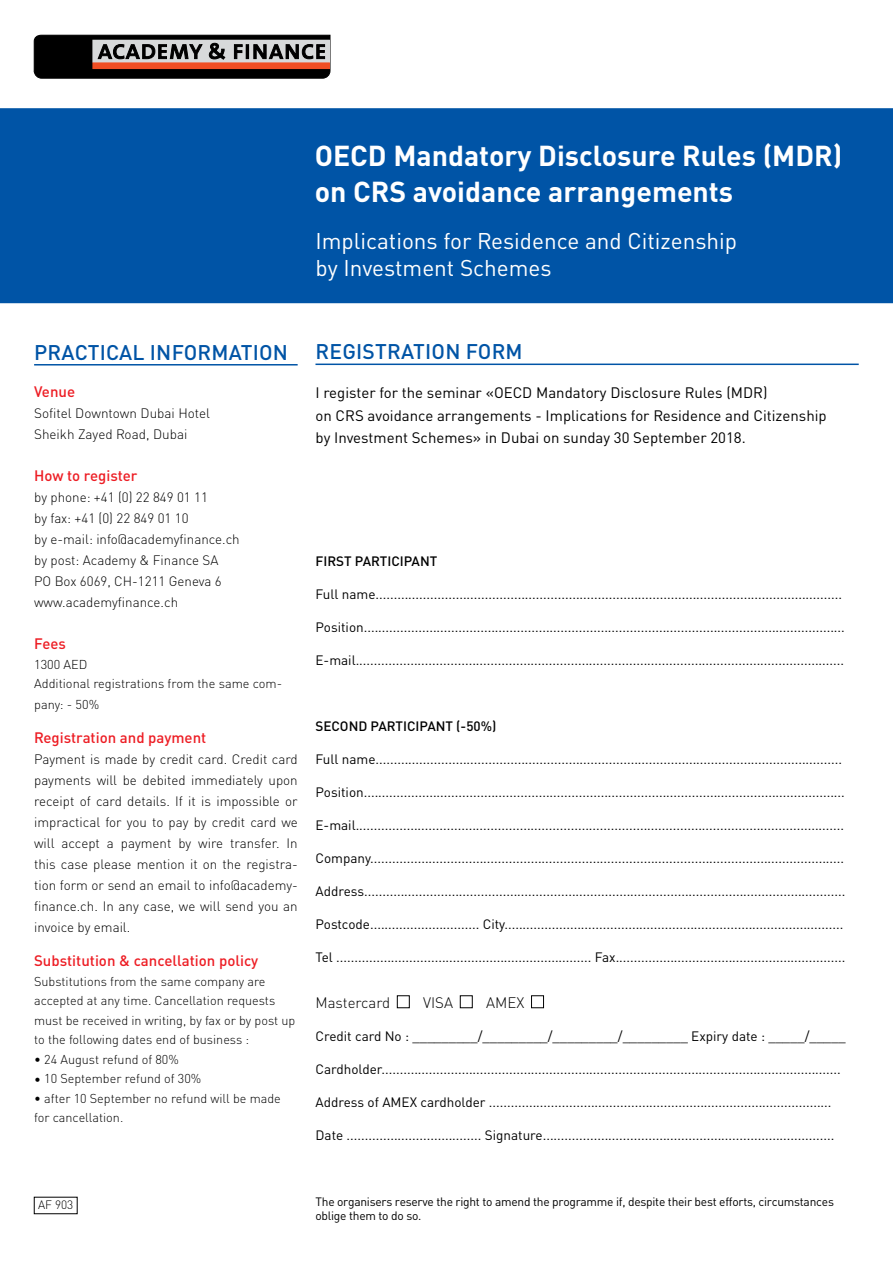
<style>
.page{position:relative;width:893px;height:1263px;background:#fff}
.page>*{position:absolute;margin:0;border:0;box-sizing:border-box;transform-origin:0 0}
.t1{font:700 28.5px/36px "DIN Pro";color:#fff}
.t2{font:22.5px/27px "DIN Pro";color:#fff}
.t3{font:500 21px "DIN Pro";letter-spacing:.01em;color:#0054a6}
.t4{font:15px/22.5px "DIN Pro";color:#000}
.t5{font:500 15px "DIN Pro";color:#ed1d24}
.t6{font:300 15px "DIN Pro";color:#000}
.t7{font:13.5px "DIN Pro";color:#000}
.t8{font:300 13.5px/21px "DIN Pro";color:#000}
.t9{font:500 13.5px "DIN Pro";color:#000}
.t10{font:300 12.75px/19.5px "DIN Pro";color:#000}
.t11{font:12px/14.4px "DIN Pro";letter-spacing:-.02em;color:#000}
.t12{font:300 12px "DIN Pro";color:#000}
</style>
<div class="page">
<div style="left:0;top:108px;width:893px;height:195px;background:#0054a6"></div>
<svg style="left:34px;top:35px;width:296px;height:43px"></svg>
<div style="left:93px;top:63px;width:236px;height:6px;background:#f04e23"></div>
<hr style="left:315px;top:364px;width:544px;height:1px;background:#0054a6">
<div style="left:397px;top:995px;width:13px;height:13px;background:#fff;border:1px solid #000"></div>
<div style="left:460px;top:995px;width:13px;height:13px;background:#fff;border:1px solid #000"></div>
<div style="left:531px;top:995px;width:13px;height:13px;background:#fff;border:1px solid #000"></div>
<hr style="left:34px;top:364px;width:264px;height:1px;background:#0054a6">
<h1 class="t1" style="left:315px;top:134px;width:529px">OECD Mandatory Disclosure Rules (MDR) on CRS avoidance arrangements</h1>
<h2 class="t2" style="left:315px;top:225px;width:423px">Implications for Residence and Citizenship by Investment Schemes</h2>
<h3 class="t3" style="left:34px;top:335px;width:255px">PRACTICAL INFORMATION</h3>
<p class="t5" style="left:34px;top:380px;width:43px">Venue</p>
<p class="t8" style="left:34px;top:402px;width:178px">Sofitel Downtown Dubai Hotel<br>Sheikh Zayed Road, Dubai</p>
<p class="t5" style="left:34px;top:464px;width:105px">How to register</p>
<p class="t8" style="left:34px;top:486px;width:207px">by phone: +41 (0) 22 849 01 11<br>by fax: +41 (0) 22 849 01 10<br>by e-mail: info@academyfinance.ch by post: Academy &amp; Finance SA<br>PO Box 6069, CH-1211 Geneva 6 www.academyfinance.ch</p>
<p class="t5" style="left:34px;top:632px;width:33px">Fees</p>
<p class="t10" style="left:34px;top:653px;width:250px">1300 AED<br>Additional registrations from the same com-</p>
<p class="t10" style="left:34px;top:694px;width:67px">pany: - 50%</p>
<p class="t5" style="left:34px;top:726px;width:174px">Registration and payment</p>
<p class="t8" style="left:34px;top:748px;width:265px;text-align:justify">Payment is made by credit card. Credit card payments will be debited immediately upon receipt of card details. If it is impossible or impractical for you to pay by credit card we will accept a payment by wire transfer. In this case please mention it on the registra&shy;tion form or send an email to info@academy&shy;finance.ch. In any case, we will send you an invoice by email.</p>
<p class="t5" style="left:34px;top:948px;width:226px">Substitution &amp; cancellation policy</p>
<p class="t10" style="left:34px;top:970px;width:263px">Substitutions from the same company are accepted at any time. Cancellation requests must be received in writing, by fax or by post up to the following dates end of business :</p>
<p class="t10" style="left:34px;top:1048px;width:146px">• 24 August refund of 80%</p>
<p class="t10" style="left:34px;top:1067px;width:169px">• 10 September refund of 30%</p>
<p class="t10" style="left:34px;top:1087px;width:248px">• after 10 September no refund will be made for cancellation.</p>
<h3 class="t3" style="left:316px;top:335px;width:209px">REGISTRATION FORM</h3>
<p class="t4" style="left:315px;top:380px;width:513px">I register for the seminar «OECD Mandatory Disclosure Rules (MDR)<br>on CRS avoidance arrangements - Implications for Residence and Citizenship by Investment Schemes» in Dubai on sunday 30 September 2018.</p>
<p class="t9" style="left:315px;top:550px;width:123px">FIRST PARTICIPANT</p>
<p class="t7" style="left:315px;top:584px;width:528px">Full name................................................................................................................................</p>
<p class="t7" style="left:315px;top:617px;width:531px">Position....................................................................................................................................</p>
<p class="t7" style="left:315px;top:650px;width:530px">E-mail......................................................................................................................................</p>
<p class="t9" style="left:315px;top:715px;width:182px">SECOND PARTICIPANT (-50%)</p>
<p class="t7" style="left:315px;top:749px;width:528px">Full name................................................................................................................................</p>
<p class="t7" style="left:315px;top:782px;width:531px">Position....................................................................................................................................</p>
<p class="t7" style="left:315px;top:815px;width:530px">E-mail......................................................................................................................................</p>
<p class="t7" style="left:315px;top:848px;width:530px">Company..................................................................................................................................</p>
<p class="t7" style="left:315px;top:881px;width:531px">Address....................................................................................................................................</p>
<p class="t7" style="left:315px;top:914px;width:529px">Postcode.............................. City.............................................................................................</p>
<p class="t7" style="left:315px;top:947px;width:531px">Tel ...................................................................... Fax...............................................................</p>
<p class="t6" style="left:315px;top:991px;width:76px">Mastercard</p>
<p class="t6" style="left:423px;top:991px;width:31px">VISA</p>
<p class="t6" style="left:486px;top:991px;width:40px">AMEX</p>
<p class="t7" style="left:315px;top:1026px;width:532px">Credit card No : _________/_________/_________/_________ Expiry date : _____/_____</p>
<p class="t7" style="left:315px;top:1059px;width:527px">Cardholder..............................................................................................................................</p>
<p class="t7" style="left:315px;top:1091px;width:518px">Address of AMEX cardholder ..............................................................................................</p>
<p class="t7" style="left:315px;top:1124px;width:520px">Date ..................................... Signature................................................................................</p>
<p class="t12" style="left:38px;top:1195px;width:37px">AF 903</p>
<p class="t11" style="left:315px;top:1193px;width:520px">The organisers reserve the right to amend the programme if, despite their best efforts, circumstances oblige them to do so.</p>
</div>
